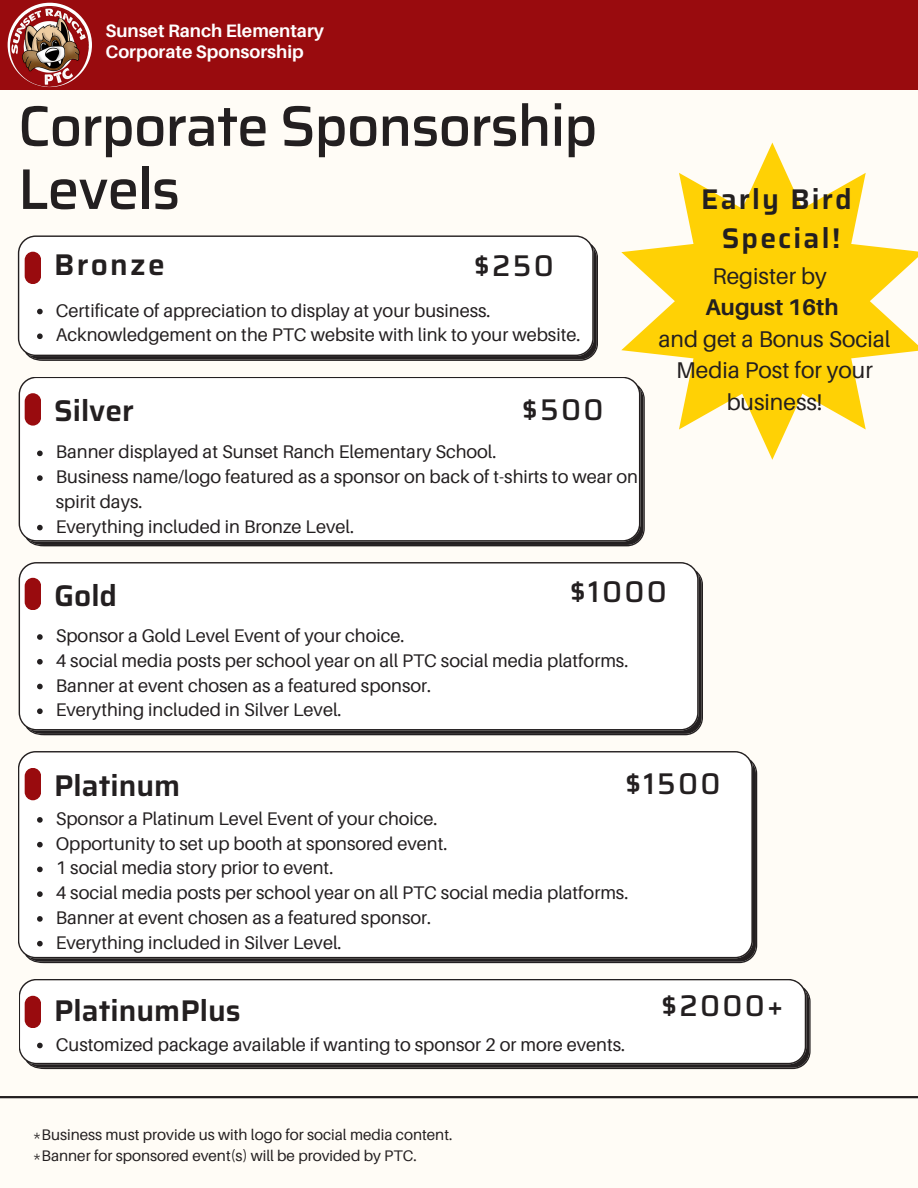
<style>
.page{position:relative;width:918px;height:1188px;background:#fffcf6}
.page>*{position:absolute;margin:0;border:0;box-sizing:border-box;transform-origin:0 0}
.t1{font:500 57.3px/63.2px "Saira";letter-spacing:-.025em;color:#231f20}
.t2{font:600 30px "Saira";color:#231f20}
.t3{font:500 30px "Saira";letter-spacing:.075em;color:#231f20}
.t4{font:600 28.5px "Saira";letter-spacing:.075em;color:#231f20}
.t5{font:22.8px "Aileron";color:#231f20}
.t6{font:700 22.8px "Aileron";color:#231f20}
.t7{font:18.3px/24.8px "Aileron";color:#231f20}
.t8{font:700 18px/21.3px "Aileron";color:#fff}
.t9{font:15.3px "Aileron";color:#231f20}
</style>
<div class="page">
<svg style="left:18px;top:235px;width:580px;height:126px;fill:#fff"></svg>
<div style="left:0;top:0;width:918px;height:90px;background:#990b0e"></div>
<hr style="left:0;top:1096px;width:918px;height:2px;background:#231f20">
<div style="left:25px;top:252px;width:16px;height:32px;background:#990b0e;border-radius:8px"></div>
<div style="left:19px;top:377px;width:626px;height:169px;background:#fff"></div>
<div style="left:19px;top:562px;width:684px;height:173px;background:#fff"></div>
<svg style="left:8px;top:3px;width:84px;height:56px"></svg>
<img style="left:10px;top:6px;width:80px;height:82px">
<div style="left:25px;top:393px;width:16px;height:33px;background:#990b0e;border-radius:8px"></div>
<div style="left:25px;top:578px;width:16px;height:32px;background:#990b0e;border-radius:8px"></div>
<div style="left:18px;top:751px;width:739px;height:212px;background:#fff"></div>
<div style="left:25px;top:768px;width:16px;height:32px;background:#990b0e;border-radius:8px"></div>
<svg style="left:19px;top:979px;width:792px;height:90px;fill:#fff"></svg>
<div style="left:25px;top:996px;width:16px;height:32px;background:#990b0e;border-radius:8px"></div>
<svg style="left:621px;top:143px;width:297px;height:317px"></svg>
<svg style="left:37px;top:309px;width:6px;height:5px"></svg>
<svg style="left:37px;top:333px;width:6px;height:6px"></svg>
<svg style="left:37px;top:451px;width:6px;height:5px"></svg>
<svg style="left:37px;top:475px;width:6px;height:6px"></svg>
<svg style="left:37px;top:525px;width:6px;height:5px"></svg>
<svg style="left:37px;top:634px;width:6px;height:6px"></svg>
<svg style="left:37px;top:659px;width:6px;height:6px"></svg>
<svg style="left:37px;top:684px;width:6px;height:5px"></svg>
<svg style="left:37px;top:708px;width:6px;height:6px"></svg>
<svg style="left:37px;top:817px;width:6px;height:6px"></svg>
<svg style="left:37px;top:842px;width:6px;height:5px"></svg>
<svg style="left:37px;top:867px;width:6px;height:5px"></svg>
<svg style="left:37px;top:891px;width:6px;height:6px"></svg>
<svg style="left:37px;top:916px;width:6px;height:6px"></svg>
<svg style="left:37px;top:941px;width:6px;height:5px"></svg>
<svg style="left:37px;top:1043px;width:6px;height:5px"></svg>
<p class="t8" style="left:105px;top:20px;width:220px">Sunset Ranch Elementary<br>Corporate Sponsorship</p>
<p class="t1" style="left:18px;top:94px;width:582px">Corporate Sponsorship<br>Levels</p>
<p class="t2" style="left:54px;top:241px;width:112px">Bronze</p>
<p class="t3" style="left:474px;top:242px;width:82px">$250</p>
<p class="t7" style="left:56px;top:297px;width:436px">Certificate of appreciation to display at your business.</p>
<p class="t7" style="left:56px;top:322px;width:526px">Acknowledgement on the PTC website with link to your website.</p>
<p class="t2" style="left:54px;top:387px;width:81px">Silver</p>
<p class="t3" style="left:522px;top:386px;width:83px">$500</p>
<p class="t7" style="left:56px;top:439px;width:442px">Banner displayed at Sunset Ranch Elementary School.</p>
<p class="t7" style="left:56px;top:464px;width:584px">Business name/logo featured as a sponsor on back of t-shirts to wear on spirit days.</p>
<p class="t7" style="left:56px;top:514px;width:300px">Everything included in Bronze Level.</p>
<p class="t4" style="left:701px;top:177px;width:152px">Early Bird</p>
<p class="t4" style="left:722px;top:216px;width:120px">Special!</p>
<p class="t5" style="left:713px;top:262px;width:116px">Register by</p>
<p class="t6" style="left:706px;top:293px;width:135px">August 16th</p>
<p class="t5" style="left:659px;top:325px;width:234px">and get a Bonus Social</p>
<p class="t5" style="left:676px;top:356px;width:198px">Media Post for your</p>
<p class="t5" style="left:727px;top:388px;width:97px">business!</p>
<p class="t2" style="left:54px;top:572px;width:65px">Gold</p>
<p class="t3" style="left:570px;top:568px;width:98px">$1000</p>
<p class="t7" style="left:56px;top:623px;width:350px">Sponsor a Gold Level Event of your choice.</p>
<p class="t7" style="left:56px;top:648px;width:574px">4 social media posts per school year on all PTC social media platforms.</p>
<p class="t7" style="left:56px;top:672px;width:377px">Banner at event chosen as a featured sponsor.</p>
<p class="t7" style="left:56px;top:697px;width:287px">Everything included in Silver Level.</p>
<p class="t2" style="left:54px;top:762px;width:128px">Platinum</p>
<p class="t3" style="left:625px;top:760px;width:97px">$1500</p>
<p class="t7" style="left:56px;top:806px;width:383px">Sponsor a Platinum Level Event of your choice.</p>
<p class="t7" style="left:56px;top:831px;width:393px">Opportunity to set up booth at sponsored event.</p>
<p class="t7" style="left:56px;top:855px;width:279px">1 social media story prior to event.</p>
<p class="t7" style="left:56px;top:880px;width:574px">4 social media posts per school year on all PTC social media platforms.</p>
<p class="t7" style="left:56px;top:905px;width:377px">Banner at event chosen as a featured sponsor.</p>
<p class="t7" style="left:56px;top:930px;width:287px">Everything included in Silver Level.</p>
<p class="t2" style="left:54px;top:987px;width:188px">PlatinumPlus</p>
<p class="t3" style="left:661px;top:982px;width:124px">$2000+</p>
<p class="t7" style="left:56px;top:1031px;width:571px">Customized package available if wanting to sponsor 2 or more events.</p>
<p class="t9" style="left:33px;top:1125px;width:421px">*Business must provide us with logo for social media content.</p>
<p class="t9" style="left:33px;top:1146px;width:385px">*Banner for sponsored event(s) will be provided by PTC.</p>
</div>
